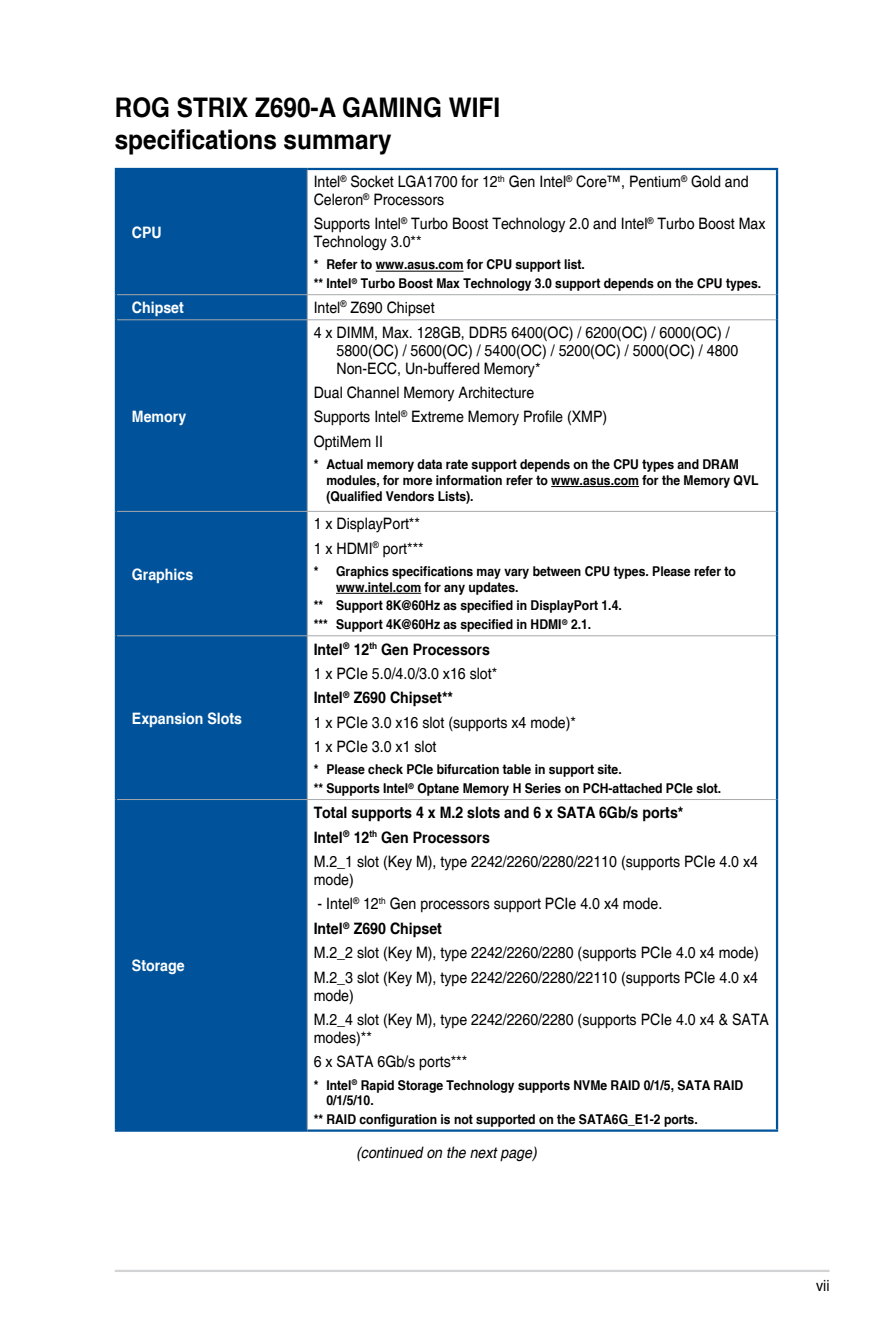
<style>
.page{position:relative;width:893px;height:1340px;background:#fff}
.page>*{position:absolute;margin:0;border:0;box-sizing:border-box;transform-origin:0 0}
.t1{font:700 27px/32.4px "Helvetica cyr";color:#000;scale:.9 1}
.t2{font:15.75px/24.3px "Helvetica";color:#000;scale:.9 1}
.t3{font:700 15.75px/24.3px "Helvetica cyr";color:#000;scale:.9 1}
.t4{font:700 15.75px "Helvetica cyr";color:#fff;scale:.9 1}
.t5{font:italic 15.75px "Helvetica";color:#000;scale:.9 1}
.t6{font:700 13.5px/15.8px "Helvetica cyr";color:#000;scale:.9 1}
</style>
<div class="page">
<hr style="left:115px;top:1269px;width:714px;height:2px;background:#d1d3d4">
<div style="left:117px;top:170px;width:190px;height:959px;background:#00539b"></div>
<hr style="left:115px;top:168px;width:192px;height:2px;background:#00539b">
<hr style="left:115px;top:170px;width:2px;height:125px;background:#00539b">
<hr style="left:307px;top:168px;width:471px;height:2px;background:#00539b">
<hr style="left:776px;top:170px;width:2px;height:125px;background:#00539b">
<hr style="left:115px;top:295px;width:2px;height:25px;background:#00539b">
<hr style="left:776px;top:295px;width:2px;height:25px;background:#00539b">
<hr style="left:115px;top:320px;width:2px;height:191px;background:#00539b">
<hr style="left:776px;top:320px;width:2px;height:191px;background:#00539b">
<hr style="left:115px;top:511px;width:2px;height:124px;background:#00539b">
<hr style="left:776px;top:511px;width:2px;height:124px;background:#00539b">
<hr style="left:115px;top:635px;width:2px;height:164px;background:#00539b">
<hr style="left:776px;top:635px;width:2px;height:164px;background:#00539b">
<hr style="left:115px;top:799px;width:2px;height:330px;background:#00539b">
<hr style="left:776px;top:799px;width:2px;height:330px;background:#00539b">
<hr style="left:115px;top:1129px;width:192px;height:2px;background:#00539b">
<hr style="left:307px;top:1129px;width:471px;height:2px;background:#00539b">
<hr style="left:307px;top:170px;width:1px;height:124px;background:#a7a9ac">
<hr style="left:117px;top:294px;width:190px;height:1px;background:#a7a9ac">
<hr style="left:307px;top:294px;width:469px;height:1px;background:#a7a9ac">
<svg style="left:307px;top:295px;width:1px;height:24px"></svg>
<hr style="left:117px;top:319px;width:190px;height:1px;background:#a7a9ac">
<hr style="left:307px;top:319px;width:469px;height:1px;background:#a7a9ac">
<hr style="left:307px;top:320px;width:1px;height:191px;background:#a7a9ac">
<hr style="left:117px;top:511px;width:190px;height:1px;background:#a7a9ac">
<hr style="left:307px;top:511px;width:469px;height:1px;background:#a7a9ac">
<hr style="left:307px;top:511px;width:1px;height:124px;background:#a7a9ac">
<hr style="left:117px;top:635px;width:190px;height:1px;background:#a7a9ac">
<hr style="left:307px;top:635px;width:469px;height:1px;background:#a7a9ac">
<hr style="left:307px;top:636px;width:1px;height:163px;background:#a7a9ac">
<hr style="left:117px;top:799px;width:190px;height:1px;background:#a7a9ac">
<hr style="left:307px;top:799px;width:469px;height:1px;background:#a7a9ac">
<hr style="left:307px;top:799px;width:1px;height:330px;background:#a7a9ac">
<hr style="left:376px;top:271px;width:87px;height:1px;background:#000">
<hr style="left:551px;top:486px;width:88px;height:1px;background:#000">
<hr style="left:336px;top:593px;width:85px;height:1px;background:#000">
<h1 class="t1" style="left:115px;top:91px;width:430px">ROG STRIX Z690-A GAMING WIFI specifications summary</h1>
<p class="t4" style="left:132px;top:223px;width:35px">CPU</p>
<p class="t2" style="left:314px;top:173px;width:485px;line-height:18px">Intel<sup>®</sup> Socket LGA1700 for 12<sup>th</sup> Gen Intel<sup>®</sup> Core™, Pentium<sup>®</sup> Gold and<br>Celeron<sup>®</sup> Processors</p>
<p class="t2" style="left:314px;top:215px;width:504px;line-height:18px">Supports Intel<sup>®</sup> Turbo Boost Technology 2.0 and Intel<sup>®</sup> Turbo Boost Max<br>Technology 3.0**</p>
<p class="t6" style="left:314px;top:255px;width:499px;line-height:18.9px">* Refer to www.asus.com for CPU support list.<br>** Intel<sup>®</sup> Turbo Boost Max Technology 3.0 support depends on the CPU types.</p>
<p class="t4" style="left:132px;top:299px;width:59px">Chipset</p>
<p class="t2" style="left:314px;top:295px;width:136px">Intel<sup>®</sup> Z690 Chipset</p>
<p class="t4" style="left:132px;top:407px;width:62px">Memory</p>
<p class="t4" style="left:132px;top:565px;width:70px">Graphics</p>
<p class="t4" style="left:132px;top:709px;width:124px">Expansion Slots</p>
<p class="t4" style="left:132px;top:956px;width:60px">Storage</p>
<p class="t2" style="left:336px;top:324px;width:448px;line-height:18px;text-indent:-23px">4 x DIMM, Max. 128GB, DDR5 6400(OC) / 6200(OC) / 6000(OC) /<br>5800(OC) / 5600(OC) / 5400(OC) / 5200(OC) / 5000(OC) / 4800<br>Non-ECC, Un-buffered Memory*</p>
<p class="t2" style="left:314px;top:381px;width:328px">Dual Channel Memory Architecture<br>Supports Intel<sup>®</sup> Extreme Memory Profile (XMP)<br>OptiMem II</p>
<p class="t6" style="left:326px;top:456px;width:482px;text-indent:-13px">* Actual memory data rate support depends on the CPU types and DRAM modules, for more information refer to www.asus.com for the Memory QVL (Qualified Vendors Lists).</p>
<p class="t2" style="left:314px;top:512px;width:124px">1 x DisplayPort**<br>1 x HDMI<sup>®</sup> port***</p>
<p class="t6" style="left:336px;top:563px;width:446px;text-indent:-23px">* Graphics specifications may vary between CPU types. Please refer to www.intel.com for any updates.</p>
<p class="t6" style="left:314px;top:596px;width:344px;line-height:18.9px">** Support 8K@60Hz as specified in DisplayPort 1.4. *** Support 4K@60Hz as specified in HDMI<sup>®</sup> 2.1.</p>
<p class="t3" style="left:314px;top:637px;width:197px">Intel<sup>®</sup> 12<sup>th</sup> Gen Processors</p>
<p class="t2" style="left:314px;top:661px;width:205px">1 x PCIe 5.0/4.0/3.0 x16 slot*</p>
<p class="t3" style="left:314px;top:685px;width:156px">Intel<sup>®</sup> Z690 Chipset**</p>
<p class="t2" style="left:314px;top:710px;width:293px">1 x PCIe 3.0 x16 slot (supports x4 mode)*<br>1 x PCIe 3.0 x1 slot</p>
<p class="t6" style="left:314px;top:760px;width:454px;line-height:18.9px">* Please check PCIe bifurcation table in support site.<br>** Supports Intel<sup>®</sup> Optane Memory H Series on PCH-attached PCIe slot.</p>
<p class="t3" style="left:314px;top:800px;width:412px">Total supports 4 x M.2 slots and 6 x SATA 6Gb/s ports*<br>Intel<sup>®</sup> 12<sup>th</sup> Gen Processors</p>
<p class="t2" style="left:314px;top:853px;width:495px;line-height:18px">M.2_1 slot (Key M), type 2242/2260/2280/22110 (supports PCIe 4.0 x4 mode)</p>
<p class="t2" style="left:318px;top:892px;width:384px">- Intel<sup>®</sup> 12<sup>th</sup> Gen processors support PCIe 4.0 x4 mode.</p>
<p class="t3" style="left:314px;top:916px;width:144px">Intel<sup>®</sup> Z690 Chipset</p>
<p class="t2" style="left:314px;top:941px;width:496px">M.2_2 slot (Key M), type 2242/2260/2280 (supports PCIe 4.0 x4 mode)<br>M.2_3 slot (Key M), type 2242/2260/2280/22110 (supports PCIe 4.0 x4</p>
<p class="t2" style="left:314px;top:983px;width:508px">mode)<br>M.2_4 slot (Key M), type 2242/2260/2280 (supports PCIe 4.0 x4 &amp; SATA</p>
<p class="t2" style="left:314px;top:1025px;width:172px">modes)**<br>6 x SATA 6Gb/s ports***</p>
<p class="t6" style="left:326px;top:1076px;width:465px;text-indent:-13px">* Intel<sup>®</sup> Rapid Storage Technology supports NVMe RAID 0/1/5, SATA RAID<br>0/1/5/10.</p>
<p class="t6" style="left:314px;top:1111px;width:428px">** RAID configuration is not supported on the SATA6G_E1-2 ports.</p>
<p class="t5" style="left:356px;top:1142px;width:206px">(continued on the nextpage)</p>
<p class="t2" style="left:816px;top:1273px;width:16px">vii</p>
</div>
